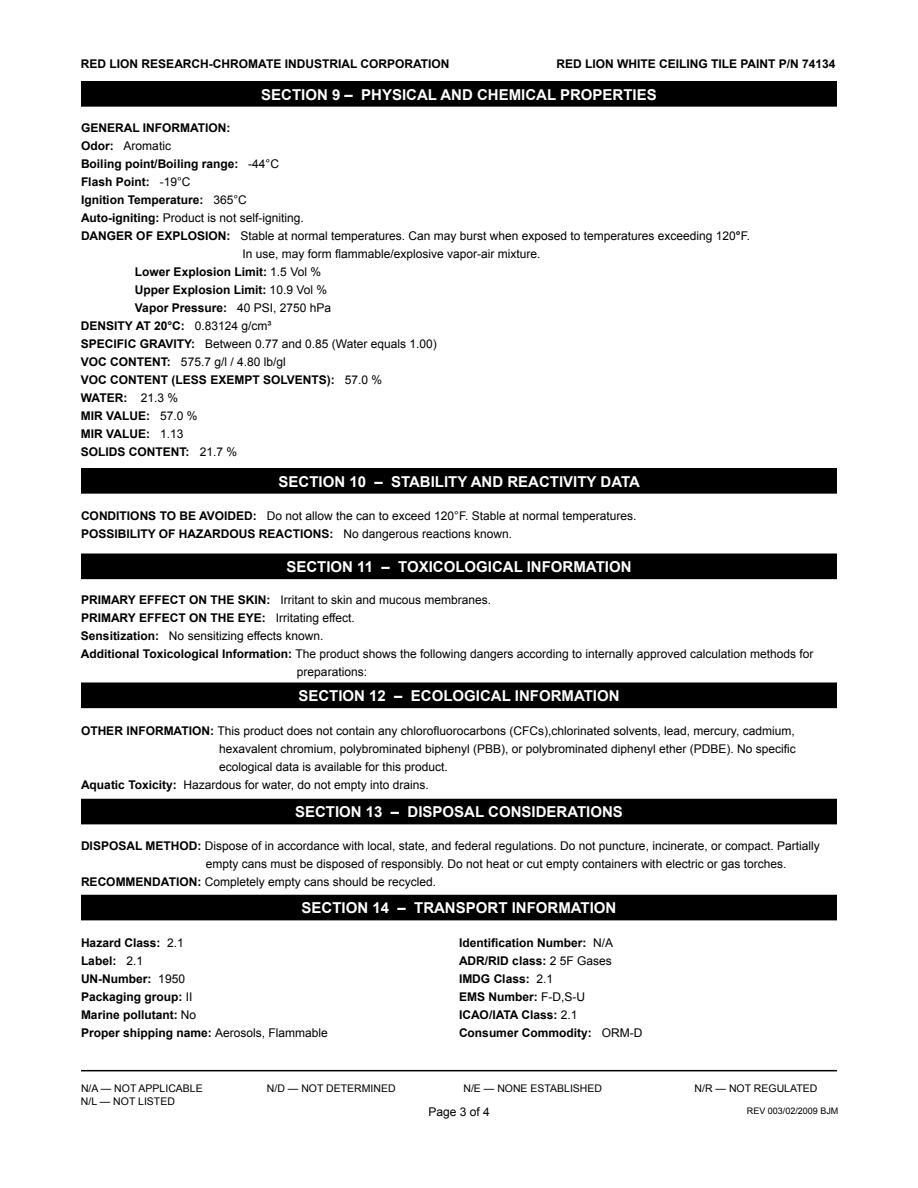
<style>
.page{position:relative;width:918px;height:1188px;background:#fff}
.page>*{position:absolute;margin:0;border:0;box-sizing:border-box;transform-origin:0 0}
.t1{font:700 15px "Arial";color:#fff}
.t2{font:12px/18px "Arial";color:#000}
.t3{font:700 12px/18px "Arial";color:#000}
.t4{font:10.5px "Arial";color:#000}
.t5{font:9px "Arial";color:#000}
.s1{font-weight:700}
.s2{font-weight:400}
</style>
<div class="page">
<hr style="left:81px;top:1070px;width:756px;height:1px;background:#000">
<div style="left:82px;top:683px;width:754px;height:24px;background:#000"></div>
<div style="left:81px;top:682px;width:756px;height:26px;border:2px solid #000"></div>
<div style="left:82px;top:800px;width:754px;height:24px;background:#000"></div>
<div style="left:81px;top:799px;width:756px;height:25px;border:2px solid #000"></div>
<div style="left:82px;top:896px;width:754px;height:24px;background:#000"></div>
<div style="left:81px;top:895px;width:756px;height:25px;border:2px solid #000"></div>
<div style="left:82px;top:554px;width:754px;height:24px;background:#000"></div>
<div style="left:81px;top:554px;width:756px;height:25px;border:2px solid #000"></div>
<div style="left:82px;top:469px;width:754px;height:24px;background:#000"></div>
<div style="left:81px;top:468px;width:756px;height:26px;border:2px solid #000"></div>
<div style="left:82px;top:82px;width:754px;height:24px;background:#000"></div>
<div style="left:81px;top:81px;width:756px;height:26px;border:2px solid #000"></div>
<p class="t3" style="left:81px;top:55px;width:9px">RED</p>
<p class="t3" style="left:110px;top:55px;width:8px">LION</p>
<p class="t3" style="left:142px;top:55px;width:10px">RESEARC</p>
<p class="t3" style="left:200px;top:55px;width:40px">H-CHROMATE</p>
<p class="t3" style="left:285px;top:55px;width:9px">INDUSTRIAL</p>
<p class="t3" style="left:361px;top:55px;width:9px">CORPORATION</p>
<p class="t3" style="left:556px;top:55px;width:9px">RED</p>
<p class="t3" style="left:585px;top:55px;width:8px">LION</p>
<p class="t3" style="left:617px;top:55px;width:27px">WHITE</p>
<p class="t3" style="left:659px;top:55px;width:8px">CEILING</p>
<p class="t3" style="left:711px;top:55px;width:8px">TILE</p>
<p class="t3" style="left:740px;top:55px;width:8px">PAINT</p>
<p class="t3" style="left:779px;top:55px;width:58px">P/N 74134</p>
<p class="t1" style="left:261px;top:84px;width:11px">SECTION</p>
<p class="t1" style="left:332px;top:84px;width:61px">9 – PHYSICAL</p>
<p class="t1" style="left:440px;top:84px;width:12px">AND</p>
<p class="t1" style="left:477px;top:84px;width:32px">CHEMICAL</p>
<p class="t1" style="left:560px;top:84px;width:11px">PROPERTIES</p>
<p class="t3" style="left:81px;top:120px;width:151px">General Information:</p>
<p class="t2" style="left:81px;top:137px;width:91px"><span class="s1">Odor:</span> Aromatic</p>
<p class="t3" style="left:81px;top:156px;width:200px">Boiling point/Boiling range: <span class="s2">-44°C</span></p>
<p class="t3" style="left:81px;top:174px;width:111px">Flash Point: <span class="s2">-19°C</span></p>
<p class="t3" style="left:81px;top:192px;width:167px">Ignition Temperature: <span class="s2">365°C</span></p>
<p class="t2" style="left:81px;top:209px;width:224px"><span class="s1">Auto-igniting:</span> Product is not self-igniting.</p>
<p class="t2" style="left:81px;top:227px;width:671px"><span class="s1">Danger of explosion:</span> Stable at normal temperatures. Can may burst when exposed to temperatures exceeding 120<span class="s1">°</span>F.</p>
<p class="t2" style="left:242px;top:245px;width:300px">In use, may form flammable/explosive vapor-air mixture.</p>
<p class="t3" style="left:81px;top:264px;width:32px">L</p>
<p class="t3" style="left:142px;top:264px;width:180px">ower Explosion Limit: <span class="s2">1.5 Vol %</span></p>
<p class="t3" style="left:81px;top:282px;width:32px">U</p>
<p class="t3" style="left:144px;top:282px;width:185px">pper Explosion Limit: <span class="s2">10.9 Vol %</span></p>
<p class="t3" style="left:81px;top:300px;width:32px">V</p>
<p class="t2" style="left:81px;top:299px;width:357px;text-indent:61px"><span class="s1">apor Pressure:</span> 40 PSI, 2750 hPa<br><span class="s1">Density at 20°C:</span> 0.83124 g/cm³<br><span class="s1">Specific Gravity:</span> Between 0.77 and 0.85 (Water equals 1.00)<br><span class="s1">VOC</span></p>
<p class="t2" style="left:110px;top:353px;width:177px"><span class="s1">content:</span> 575.7 g/l / 4.80 lb/gl</p>
<p class="t3" style="left:81px;top:372px;width:10px">VOC</p>
<p class="t3" style="left:81px;top:372px;width:303px;text-indent:29px">content (less exempt solvents): <span class="s2">57.0 %<br></span>Water: <span class="s2">21.3 %<br></span>MIR</p>
<p class="t3" style="left:106px;top:408px;width:93px">value: <span class="s2">57.0 %</span></p>
<p class="t3" style="left:81px;top:426px;width:158px;text-indent:25px">Value: <span class="s2">1.13<br></span>Solids content: <span class="s2">21.7 %</span></p>
<p class="t3" style="left:81px;top:426px;width:9px">MIR</p>
<p class="t1" style="left:279px;top:471px;width:11px">SECTION</p>
<p class="t1" style="left:349px;top:471px;width:52px">10 – STABILITY</p>
<p class="t1" style="left:471px;top:471px;width:12px">AND</p>
<p class="t1" style="left:507px;top:471px;width:10px">REACTIVITY</p>
<p class="t1" style="left:601px;top:471px;width:11px">DATA</p>
<p class="t2" style="left:81px;top:507px;width:557px"><span class="s1">Conditions to be avoided:</span> Do not allow the can to exceed 120°F. Stable at normal temperatures.<br><span class="s1">Possibility of Hazardous Reactions:</span> No dangerous reactions known.</p>
<p class="t1" style="left:286px;top:557px;width:11px">SECTION</p>
<p class="t1" style="left:357px;top:557px;width:52px">11 – TOXICOLOGICAL</p>
<p class="t1" style="left:527px;top:557px;width:11px">INFORMATION</p>
<p class="t2" style="left:81px;top:591px;width:412px"><span class="s1">Primary effect on the skin:</span> Irritant to skin and mucous membranes.</p>
<p class="t3" style="left:81px;top:609px;width:275px">Primary effect on the eye: <span class="s2">Irritating effect.</span></p>
<p class="t2" style="left:81px;top:627px;width:244px"><span class="s1">Sensitization:</span> No sensitizing effects known.</p>
<p class="t2" style="left:81px;top:645px;width:734px"><span class="s1">Additional Toxicological Information:</span> The product shows the following dangers according to internally approved calculation methods for</p>
<p class="t2" style="left:297px;top:663px;width:72px">preparations:</p>
<p class="t1" style="left:298px;top:686px;width:11px">SECTION</p>
<p class="t1" style="left:369px;top:686px;width:53px">12 – ECOLOGICAL</p>
<p class="t1" style="left:515px;top:686px;width:11px">INFORMATION</p>
<p class="t2" style="left:81px;top:722px;width:715px"><span class="s1">Other information:</span> This product does not contain any chlorofluorocarbons (CFCs),chlorinated solvents, lead, mercury, cadmium,</p>
<p class="t2" style="left:219px;top:740px;width:578px">hexavalent chromium, polybrominated biphenyl (PBB), or polybrominated diphenyl ether (PDBE). No specific</p>
<p class="t2" style="left:219px;top:758px;width:230px">ecological data is available for this product.</p>
<p class="t2" style="left:81px;top:776px;width:349px"><span class="s1">Aquatic Toxicity:</span> Hazardous for water, do not empty into drains.</p>
<p class="t1" style="left:295px;top:802px;width:11px">SECTION</p>
<p class="t1" style="left:366px;top:802px;width:53px">13 – DISPOSAL</p>
<p class="t1" style="left:488px;top:802px;width:11px">CONSIDERATIONS</p>
<p class="t3" style="left:81px;top:837px;width:9px">DISPOSAL</p>
<p class="t3" style="left:145px;top:837px;width:10px">MET</p>
<p class="t2" style="left:171px;top:837px;width:650px"><span class="s1">HOD :</span> Dispose of in accordance with local, state, and federal regulations. Do not puncture, incinerate, or compact. Partially</p>
<p class="t2" style="left:206px;top:855px;width:582px">empty cans must be disposed of responsibly. Do not heat or cut empty containers with electric or gas torches.</p>
<p class="t2" style="left:81px;top:873px;width:357px"><span class="s1">Recommendation:</span> Completely empty cans should be recycled.</p>
<p class="t1" style="left:302px;top:898px;width:11px">SECTION</p>
<p class="t1" style="left:372px;top:898px;width:54px">14 – TRANSPORT</p>
<p class="t1" style="left:512px;top:898px;width:11px">INFORMATION</p>
<p class="t3" style="left:81px;top:934px;width:104px">Hazard Class: <span class="s2">2.1</span></p>
<p class="t3" style="left:459px;top:934px;width:156px">Identification Number: <span class="s2">N/A</span></p>
<p class="t3" style="left:81px;top:952px;width:64px">Label: <span class="s2">2.1</span></p>
<p class="t3" style="left:459px;top:952px;width:10px">ADR</p>
<p class="t3" style="left:485px;top:952px;width:11px">/RID</p>
<p class="t2" style="left:512px;top:952px;width:101px"><span class="s1">class:</span> 2 5F Gases</p>
<p class="t3" style="left:81px;top:970px;width:106px">UN-Number: <span class="s2">1950</span></p>
<p class="t3" style="left:459px;top:970px;width:9px">IMDG</p>
<p class="t3" style="left:494px;top:970px;width:61px">Class: <span class="s2">2.1</span></p>
<p class="t3" style="left:81px;top:988px;width:113px">Packaging group: <span class="s2">II</span></p>
<p class="t3" style="left:459px;top:988px;width:127px">EMS Number: <span class="s2">F-D,S-U</span></p>
<p class="t3" style="left:81px;top:1006px;width:117px">Marine pollutant: <span class="s2">No</span></p>
<p class="t3" style="left:459px;top:1006px;width:9px">ICAO</p>
<p class="t3" style="left:489px;top:1006px;width:11px">/IATA</p>
<p class="t3" style="left:521px;top:1006px;width:58px">Class: <span class="s2">2.1</span></p>
<p class="t3" style="left:81px;top:1024px;width:248px">Proper shipping name: <span class="s2">Aerosols, Flammable</span></p>
<p class="t3" style="left:459px;top:1024px;width:185px">Consumer Commodity: <span class="s2">ORM-D</span></p>
<p class="t4" style="left:81px;top:1082px;width:123px">N/A — NOT APPLICABLE</p>
<p class="t4" style="left:267px;top:1082px;width:130px">N/D — NOT DETERMINED</p>
<p class="t4" style="left:463px;top:1082px;width:140px">N/E — NONE ESTABLISHED</p>
<p class="t4" style="left:695px;top:1082px;width:124px">N/R — NOT REGULATED</p>
<p class="t4" style="left:81px;top:1094px;width:95px">N/L — NOT LISTED</p>
<p class="t5" style="left:747px;top:1105px;width:93px">REV 003/02/2009 BJM</p>
<p class="t2" style="left:428px;top:1103px;width:63px">Page 3 of 4</p>
</div>
